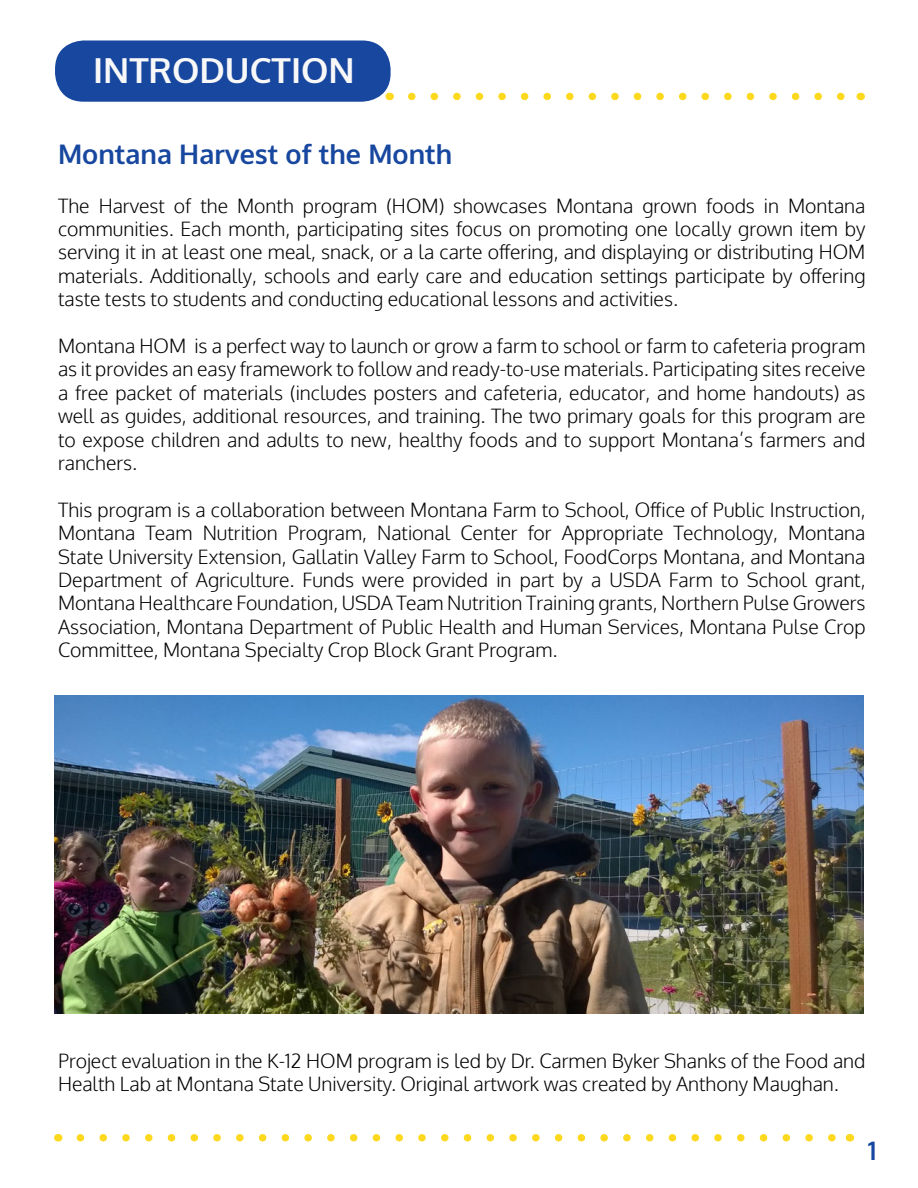
<style>
.page{position:relative;width:918px;height:1188px;background:#fff}
.page>*{position:absolute;margin:0;border:0;box-sizing:border-box;transform-origin:0 0}
.t1{font:700 34.5px "Oxygen";color:#f8f8f9}
.t2{font:700 27px "Oxygen";color:#17479e}
.t3{font:700 25.5px "Oxygen";color:#17479e}
.t4{font:300 19.5px/23.4px "Oxygen";color:#000;text-align:justify}
</style>
<div class="page">
<div style="left:55px;top:40px;width:336px;height:62px;background:#17479e;border-radius:28px"></div>
<img style="left:54px;top:695px;width:810px;height:319px">
<svg style="left:80px;top:1134px;width:756px;height:8px"></svg>
<svg style="left:412px;top:93px;width:433px;height:7px"></svg>
<h1 class="t1" style="left:93px;top:48px;width:263px">INTRODUCTION</h1>
<h2 class="t2" style="left:58px;top:137px;width:396px">Montana Harvest of the Month</h2>
<p class="t4" style="left:58px;top:194px;width:809px">The Harvest of the Month program (HOM) showcases Montana grown foods in Montana communities. Each month, participating sites focus on promoting one locally grown item by serving it in at least one meal, snack, or a la carte offering, and displaying or distributing HOM materials. Additionally, schools and early care and education settings participate by offering taste tests to students and conducting educational lessons and activities.</p>
<p class="t4" style="left:58px;top:335px;width:809px">Montana HOM is a perfect way to launch or grow a farm to school or farm to cafeteria program as it provides an easy framework to follow and ready-to-use materials. Participating sites receive a free packet of materials (includes posters and cafeteria, educator, and home handouts) as well as guides, additional resources, and training. The two primary goals for this program are to expose children and adults to new, healthy foods and to support Montana’s farmers and ranchers.</p>
<p class="t4" style="left:58px;top:499px;width:809px">This program is a collaboration between Montana Farm to School, Office of Public Instruction, Montana Team Nutrition Program, National Center for Appropriate Technology, Montana State University Extension, Gallatin Valley Farm to School, FoodCorps Montana, and Montana Department of Agriculture. Funds were provided in part by a USDA Farm to School grant, Montana Healthcare Foundation, USDA Team Nutrition Training grants, Northern Pulse Growers Association, Montana Department of Public Health and Human Services, Montana Pulse Crop Committee, Montana Specialty Crop Block Grant Program.</p>
<p class="t4" style="left:58px;top:1049px;width:809px">Project evaluation in the K-12 HOM program is led by Dr. Carmen Byker Shanks of the Food and<br>Health Lab at Montana State University. Original artwork was created by Anthony Maughan.</p>
<h3 class="t3" style="left:868px;top:1135px;width:10px">1</h3>
</div>
